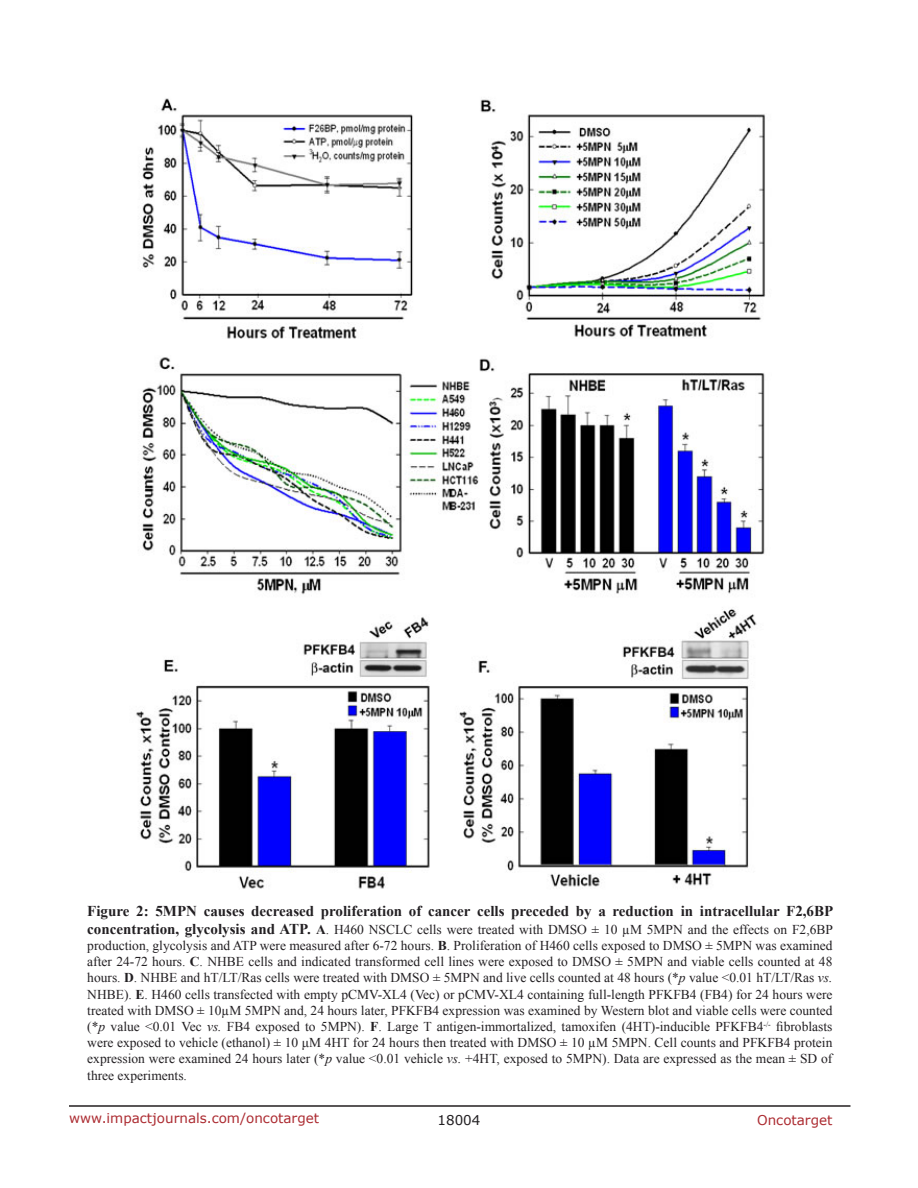
<style>
.page{position:relative;width:918px;height:1188px;background:#fff}
.page>*{position:absolute;margin:0;border:0;box-sizing:border-box;transform-origin:0 0}
.FigureText{font:700 15px "Times New Roman";color:#221f22}
.FigureText-2{font:13.5px/16.2px "Times New Roman";color:#221f22;text-align:justify}
.t1{font:13.5px "Verdana";color:#ac2b31}
.t2{font:13.5px "Verdana";color:#221f22}
.s1{font-weight:700;font-size:15px}
.s2{font-weight:700}
.s3{font-style:italic}
</style>
<div class="page">
<hr style="left:69px;top:1105px;width:781px;height:2px;background:#231f20">
<img style="left:136px;top:98px;width:630px;height:791px">
<p class="FigureText" style="left:87px;top:900px;width:748px">Figure 2: 5MPN causes decreased proliferation of cancer cells preceded by a reduction in intracellular F2,6BP</p>
<p class="FigureText-2" style="left:87px;top:921px;width:747px"><span class="s1">concentration, glycolysis and ATP.</span> <span class="s2">A</span>. H460 NSCLC cells were treated with DMSO ± 10 µM 5MPN and the effects on F2,6BP production, glycolysis and ATP were measured after 6-72 hours. <span class="s2">B</span>. Proliferation of H460 cells exposed to DMSO ± 5MPN was examined after 24-72 hours. <span class="s2">C</span>. NHBE cells and indicated transformed cell lines were exposed to DMSO ± 5MPN and viable cells counted at 48 hours. <span class="s2">D</span>. NHBE and hT/LT/Ras cells were treated with DMSO ± 5MPN and live cells counted at 48 hours (*<span class="s3">p</span> value &lt;0.01 hT/LT/Ras <span class="s3">vs.<br></span>NHBE). <span class="s2">E</span>. H460 cells transfected with empty pCMV-XL4 (Vec) or pCMV-XL4 containing full-length PFKFB4 (FB4) for 24 hours were treated with DMSO ± 10µM 5MPN and, 24 hours later, PFKFB4 expression was examined by Western blot and viable cells were counted (*<span class="s3">p</span> value &lt;0.01 Vec <span class="s3">vs.</span> FB4 exposed to 5MPN). <span class="s2">F</span>. Large T antigen-immortalized, tamoxifen (4HT)-inducible PFKFB4<sup>-/-</sup> fibroblasts were exposed to vehicle (ethanol) ± 10 μM 4HT for 24 hours then treated with DMSO ± 10 µM 5MPN. Cell counts and PFKFB4 protein expression were examined 24 hours later (*<span class="s3">p</span> value &lt;0.01 vehicle <span class="s3">vs.</span> +4HT, exposed to 5MPN). Data are expressed as the mean ± SD of three experiments.</p>
<p class="t1" style="left:69px;top:1109px;width:252px">www.impactjournals.com/oncotarget</p>
<p class="t2" style="left:438px;top:1111px;width:44px">18004</p>
<p class="t1" style="left:757px;top:1111px;width:77px">Oncotarget</p>
</div>
